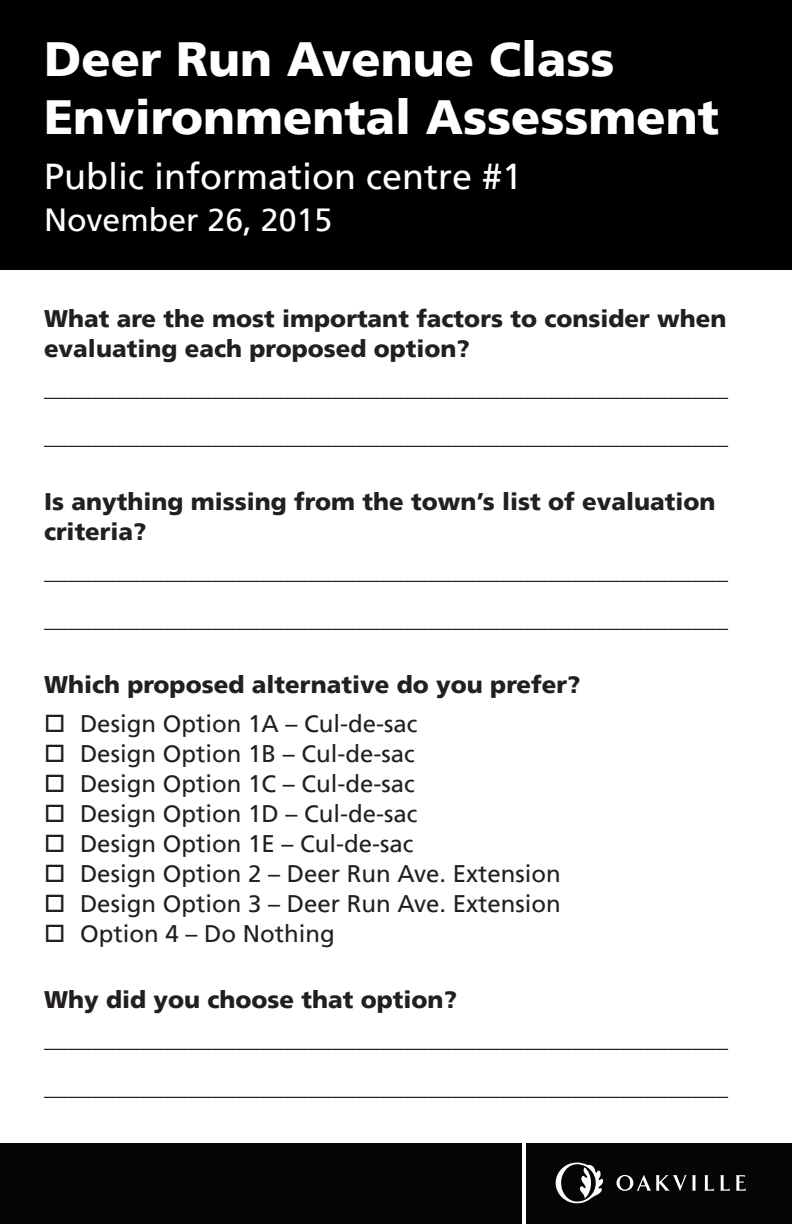
<style>
.page{position:relative;width:792px;height:1224px;background:#fff}
.page>*{position:absolute;margin:0;border:0;box-sizing:border-box;transform-origin:0 0}
.Body_Regular{font:900 48px/57.6px "Frutiger";color:#fff}
.Body_Regular-2{font:36px "Frutiger";color:#fff}
.Body_Regular-3{font:32px "Frutiger";color:#fff}
.Line_Space{font:24px "Frutiger";color:#231f20}
.Question{font:900 24px/30px "Frutiger";color:#231f20}
.Body_Regular-4{font:24px "Frutiger";color:#231f20}
</style>
<div class="page">
<div style="left:0;top:0;width:792px;height:270px;background:#000"></div>
<div style="left:526px;top:1144px;width:266px;height:80px;background:#050504"></div>
<div style="left:0;top:1144px;width:522px;height:80px;background:#050504"></div>
<svg style="left:556px;top:1163px;width:47px;height:40px"></svg>
<svg style="left:616px;top:1175px;width:80px;height:16px"></svg>
<svg style="left:704px;top:1175px;width:10px;height:16px"></svg>
<svg style="left:720px;top:1175px;width:10px;height:16px"></svg>
<svg style="left:736px;top:1175px;width:10px;height:16px"></svg>
<p class="Body_Regular" style="left:44px;top:30px;width:677px">Deer Run Avenue Class<br>Environmental Assessment</p>
<p class="Body_Regular-2" style="left:44px;top:155px;width:480px">Public information centre #1</p>
<p class="Body_Regular-3" style="left:44px;top:201px;width:290px">November 26, 2015</p>
<p class="Question" style="left:44px;top:303px;width:684px">What are the most important factors to consider when evaluating each proposed option?</p>
<p class="Body_Regular-4" style="left:44px;top:373px;width:685px">_________________________________________________________</p>
<p class="Line_Space" style="left:44px;top:421px;width:685px">_________________________________________________________</p>
<p class="Question" style="left:44px;top:486px;width:673px">Is anything missing from the town’s list of evaluation criteria?</p>
<p class="Line_Space" style="left:44px;top:556px;width:685px">_________________________________________________________</p>
<p class="Line_Space" style="left:44px;top:604px;width:685px">_________________________________________________________</p>
<p class="Question" style="left:44px;top:669px;width:538px">Which proposed alternative do you prefer?</p>
<p class="Line_Space" style="left:80px;top:709px;width:339px">Design Option 1A – Cul-de-sac</p>
<p class="Line_Space" style="left:80px;top:739px;width:336px">Design Option 1B – Cul-de-sac</p>
<p class="Line_Space" style="left:80px;top:769px;width:336px">Design Option 1C – Cul-de-sac</p>
<p class="Line_Space" style="left:80px;top:799px;width:339px">Design Option 1D – Cul-de-sac</p>
<p class="Line_Space" style="left:80px;top:829px;width:335px">Design Option 1E – Cul-de-sac</p>
<p class="Line_Space" style="left:80px;top:859px;width:482px">Design Option 2 – Deer Run Ave. Extension</p>
<p class="Line_Space" style="left:80px;top:889px;width:482px">Design Option 3 – Deer Run Ave. Extension</p>
<p class="Line_Space" style="left:80px;top:919px;width:256px">Option 4 – Do Nothing</p>
<p class="Question" style="left:44px;top:984px;width:415px">Why did you choose that option?</p>
<p class="Line_Space" style="left:44px;top:1024px;width:685px">_________________________________________________________</p>
<p class="Line_Space" style="left:44px;top:1072px;width:685px">_________________________________________________________</p>
</div>
